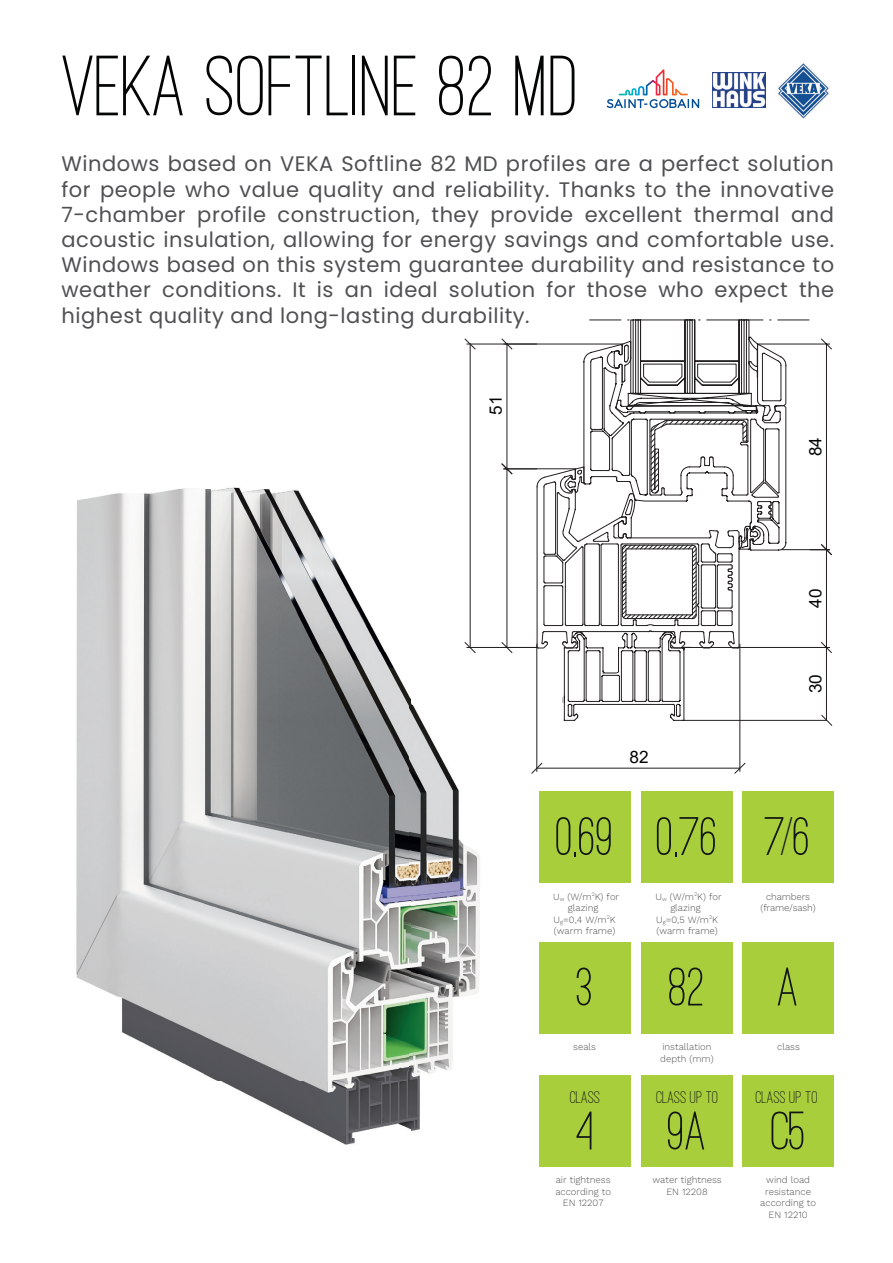
<style>
.page{position:relative;width:893px;height:1263px;background:#fff}
.page>*{position:absolute;margin:0;border:0;box-sizing:border-box;transform-origin:0 0}
.t1{font:500 88.5px "Ostrich Sans";color:#030505}
.t2{font:500 56.25px "Ostrich Sans";color:#121617}
.t3{font:21px/25.2px "Poppins";letter-spacing:.025em;color:#4e5051;text-align:justify}
.t4{font:500 17.55px "Ostrich Sans";color:#121617}
.t5{font:17.25px "Arial";color:#030505}
.t6{font:17.1px "Arial";color:#030505}
.t7{font:300 9.6px/11.6px "Work Sans";color:#4f5152;text-align:center}
.t8{font:300 9.6px/11.6px "Work Sans";letter-spacing:-.02em;color:#4f5152;text-align:center}
</style>
<div class="page">
<img style="left:76px;top:438px;width:487px;height:707px">
<img style="left:712px;top:73px;width:54px;height:35px">
<img style="left:778px;top:63px;width:51px;height:56px">
<div style="left:539px;top:791px;width:92px;height:92px;background:#a8ce3b"></div>
<div style="left:539px;top:942px;width:92px;height:91px;background:#a8ce3b"></div>
<div style="left:539px;top:1075px;width:92px;height:92px;background:#a8ce3b"></div>
<div style="left:641px;top:791px;width:92px;height:92px;background:#a8ce3b"></div>
<div style="left:742px;top:791px;width:92px;height:92px;background:#a8ce3b"></div>
<div style="left:641px;top:942px;width:92px;height:91px;background:#a8ce3b"></div>
<div style="left:742px;top:942px;width:92px;height:91px;background:#a8ce3b"></div>
<div style="left:641px;top:1075px;width:92px;height:92px;background:#a8ce3b"></div>
<div style="left:742px;top:1075px;width:92px;height:92px;background:#a8ce3b"></div>
<svg style="left:607px;top:69px;width:92px;height:39px"></svg>
<svg style="left:464px;top:338px;width:12px;height:12px"></svg>
<svg style="left:464px;top:641px;width:12px;height:13px"></svg>
<hr style="left:470px;top:344px;width:1px;height:303px;background:#231f20">
<hr style="left:467px;top:344px;width:70px;height:1px;background:#231f20">
<hr style="left:467px;top:647px;width:70px;height:1px;background:#231f20">
<hr style="left:739px;top:644px;width:1px;height:127px;background:#231f20">
<hr style="left:536px;top:644px;width:1px;height:127px;background:#231f20">
<svg style="left:531px;top:762px;width:215px;height:12px"></svg>
<svg style="left:501px;top:319px;width:332px;height:407px"></svg>
<h1 class="t1" style="left:62px;top:44px;width:520px">VEKA SOFTLINE 82 MD</h1>
<p class="t3" style="left:62px;top:151px;width:774px">Windows based on VEKA Softline 82 MD profiles are a perfect solution for people who value quality and reliability. Thanks to the innovative 7-chamber profile construction, they provide excellent thermal and acoustic insulation, allowing for energy savings and comfortable use.<br>Windows based on this system guarantee durability and resistance to weather conditions. It is an ideal solution for those who expect the highest quality and long-lasting durability.</p>
<p class="t5" style="left:484px;top:415px;width:21px;rotate:-90deg">51</p>
<p class="t5" style="left:803px;top:456px;width:21px;rotate:-90deg">84</p>
<p class="t5" style="left:803px;top:608px;width:21px;rotate:-90deg">40</p>
<p class="t6" style="left:630px;top:746px;width:21px">82</p>
<p class="t6" style="left:804px;top:693px;width:21px;rotate:-90deg">30</p>
<h2 class="t2" style="left:556px;top:809px;width:256px">0,69 0,76 7/6</h2>
<p class="t7" style="left:553px;top:890px;width:68px">U<sub>w</sub> (W/m<sup>2</sup>K) for</p>
<p class="t7" style="left:568px;top:902px;width:32px">glazing</p>
<p class="t7" style="left:554px;top:913px;width:64px">U<sub>g</sub>=0,4 W/m<sup>2</sup>K</p>
<p class="t7" style="left:554px;top:925px;width:63px">(warm frame)</p>
<p class="t7" style="left:656px;top:890px;width:68px">U<sub>w</sub> (W/m<sup>2</sup>K) for</p>
<p class="t7" style="left:670px;top:902px;width:32px">glazing</p>
<p class="t7" style="left:656px;top:913px;width:63px">U<sub>g</sub>=0,5 W/m<sup>2</sup>K</p>
<p class="t7" style="left:656px;top:925px;width:63px">(warm frame)</p>
<p class="t8" style="left:761px;top:890px;width:57px">chambers (frame/sash)</p>
<h2 class="t2" style="left:576px;top:960px;width:19px">3</h2>
<h2 class="t2" style="left:669px;top:960px;width:38px">82</h2>
<h2 class="t2" style="left:777px;top:960px;width:24px">A</h2>
<p class="t7" style="left:660px;top:1041px;width:55px;text-align:left">installation depth (mm)</p>
<p class="t7" style="left:573px;top:1041px;width:24px">seals</p>
<p class="t7" style="left:777px;top:1041px;width:24px">class</p>
<p class="t4" style="left:570px;top:1088px;width:32px">CLASS</p>
<h2 class="t2" style="left:576px;top:1104px;width:20px">4</h2>
<p class="t7" style="left:555px;top:1174px;width:57px">air tightness according to<br>EN 12207</p>
<p class="t4" style="left:656px;top:1088px;width:64px">CLASS UP TO</p>
<h2 class="t2" style="left:667px;top:1104px;width:41px">9A</h2>
<p class="t4" style="left:756px;top:1088px;width:64px">CLASS UP TO</p>
<h2 class="t2" style="left:771px;top:1104px;width:37px">C5</h2>
<p class="t7" style="left:652px;top:1174px;width:71px">water tightness<br>EN 12208</p>
<p class="t7" style="left:760px;top:1174px;width:57px">wind load resistance according to<br>EN 12210</p>
</div>
